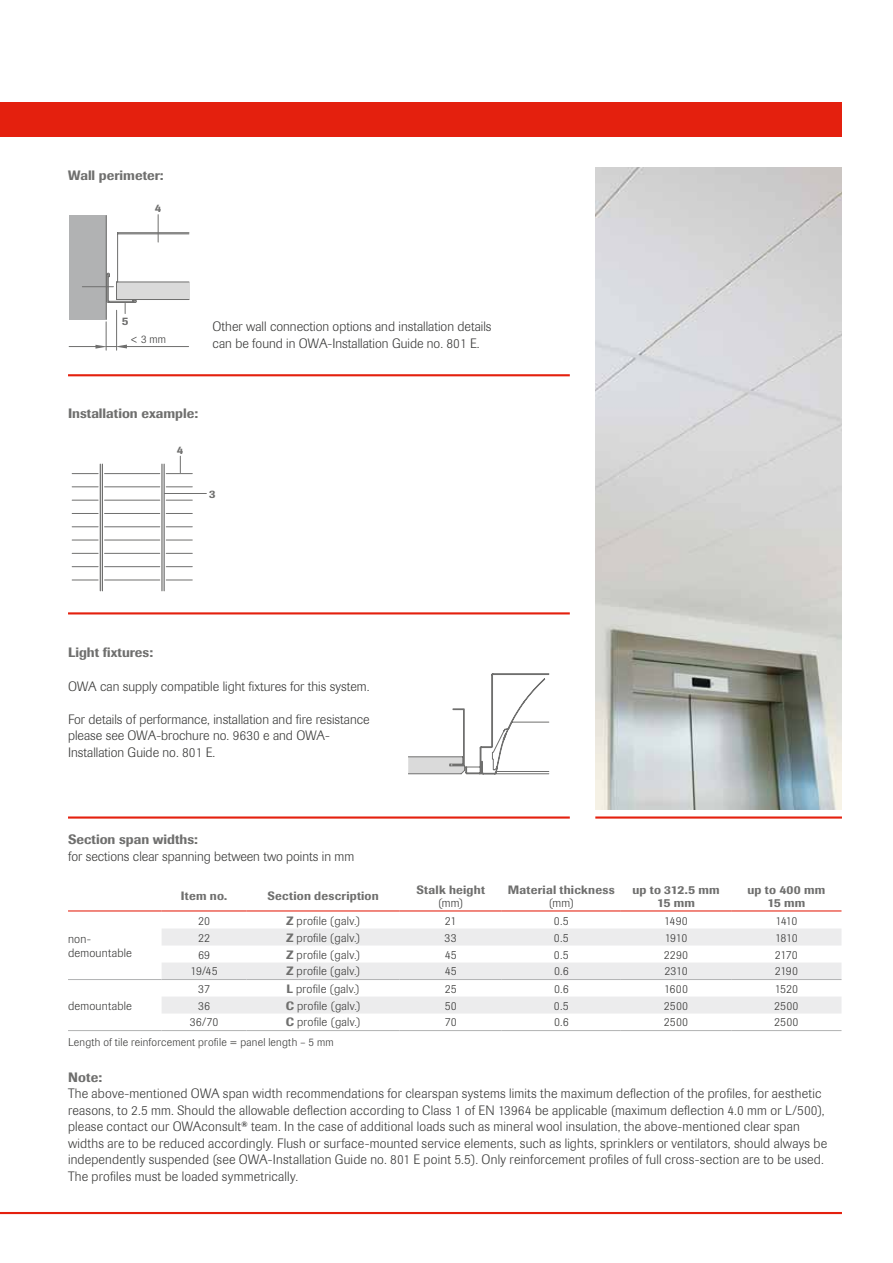
<style>
.page{position:relative;width:893px;height:1263px;background:#fff}
.page>*{position:absolute;margin:0;border:0;box-sizing:border-box;transform-origin:0 0}
.t1{font:300 13.5px/16.5px "Imago Pro";letter-spacing:.01em;color:#3b3b3a}
.t2{font:500 13.5px "Imago Pro";color:#6f6f6e}
.t3{font:300 12px/13.2px "Imago Pro";letter-spacing:.01em;color:#3b3b3a}
.t4{font:500 12px/13.2px "Imago Pro";letter-spacing:.015em;color:#6f6f6e;text-align:center}
.t5{font:300 11.25px "Imago Pro";letter-spacing:.02em;color:#3b3b3a}
.t6{font:500 11.25px "Imago Pro";color:#6f6f6e}
.s1{font-weight:500;color:#6f6f6e}
</style>
<div class="page">
<img style="left:595px;top:168px;width:247px;height:641px">
<hr style="left:595px;top:816px;width:247px;height:3px;background:#e4200e">
<hr style="left:0;top:1212px;width:842px;height:2px;background:#e4200e">
<div style="left:0;top:102px;width:842px;height:34px;background:#e4200e"></div>
<hr style="left:68px;top:374px;width:502px;height:2px;background:#e4200e">
<hr style="left:68px;top:612px;width:502px;height:2px;background:#e4200e">
<hr style="left:68px;top:816px;width:502px;height:3px;background:#e4200e">
<svg style="left:68px;top:214px;width:122px;height:137px"></svg>
<svg style="left:71px;top:455px;width:136px;height:137px"></svg>
<hr style="left:164px;top:493px;width:42px;height:1px;background:#6f6f6e">
<svg style="left:408px;top:673px;width:142px;height:102px"></svg>
<svg style="left:162px;top:929px;width:679px;height:84px;fill:#ececed"></svg>
<hr style="left:68px;top:910px;width:94px;height:1px;background:#e4200e">
<hr style="left:162px;top:910px;width:85px;height:1px;background:#e4200e">
<hr style="left:247px;top:910px;width:153px;height:1px;background:#e4200e">
<hr style="left:400px;top:910px;width:102px;height:1px;background:#e4200e">
<hr style="left:502px;top:910px;width:119px;height:1px;background:#e4200e">
<hr style="left:621px;top:910px;width:110px;height:1px;background:#e4200e">
<hr style="left:731px;top:910px;width:110px;height:1px;background:#e4200e">
<hr style="left:68px;top:979px;width:94px;height:1px;background:#b1b2b3">
<hr style="left:162px;top:979px;width:85px;height:1px;background:#b1b2b3">
<hr style="left:247px;top:979px;width:153px;height:1px;background:#b1b2b3">
<hr style="left:400px;top:979px;width:102px;height:1px;background:#b1b2b3">
<hr style="left:502px;top:979px;width:119px;height:1px;background:#b1b2b3">
<hr style="left:621px;top:979px;width:110px;height:1px;background:#b1b2b3">
<hr style="left:731px;top:979px;width:110px;height:1px;background:#b1b2b3">
<hr style="left:68px;top:1030px;width:94px;height:1px;background:#b1b2b3">
<hr style="left:162px;top:1030px;width:85px;height:1px;background:#b1b2b3">
<hr style="left:247px;top:1030px;width:153px;height:1px;background:#b1b2b3">
<hr style="left:400px;top:1030px;width:102px;height:1px;background:#b1b2b3">
<hr style="left:502px;top:1030px;width:119px;height:1px;background:#b1b2b3">
<hr style="left:621px;top:1030px;width:110px;height:1px;background:#b1b2b3">
<hr style="left:731px;top:1030px;width:110px;height:1px;background:#b1b2b3">
<p class="t2" style="left:68px;top:167px;width:97px">Wall perimeter:</p>
<p class="t6" style="left:155px;top:200px;width:8px">4</p>
<p class="t6" style="left:122px;top:313px;width:8px">5</p>
<p class="t5" style="left:130px;top:332px;width:37px">&lt; 3 mm</p>
<p class="t1" style="left:213px;top:318px;width:280px">Other wall connection options and installation details can be found in OWA-I nstallation Guide no. 801 E.</p>
<p class="t2" style="left:68px;top:405px;width:132px">Installation example:</p>
<p class="t6" style="left:177px;top:443px;width:8px">4</p>
<p class="t6" style="left:209px;top:486px;width:8px">3</p>
<p class="t2" style="left:68px;top:643px;width:86px">Light fixtures:</p>
<p class="t1" style="left:68px;top:677px;width:303px">OWA can supply compatible light fixtures for this system.</p>
<p class="t1" style="left:68px;top:710px;width:303px">For details of performance, installation and fire resistance please see OWA-brochure no. 9630 e and OWA-<br>I nstallation Guide no. 801 E.</p>
<p class="t2" style="left:68px;top:830px;width:131px">Section span widths:</p>
<p class="t1" style="left:68px;top:847px;width:288px">for sections clear spanning between two points in mm</p>
<p class="t4" style="left:181px;top:889px;width:48px">Item no.</p>
<p class="t4" style="left:267px;top:889px;width:113px">Section description</p>
<p class="t4" style="left:416px;top:882px;width:70px">Stalk height</p>
<p class="t3" style="left:438px;top:896px;width:27px">(mm)</p>
<p class="t4" style="left:508px;top:882px;width:108px">Material thickness</p>
<p class="t3" style="left:549px;top:896px;width:27px">(mm)</p>
<p class="t4" style="left:632px;top:882px;width:89px">up to 312.5 mm<br>15 mm</p>
<p class="t4" style="left:747px;top:882px;width:79px">up to 400 mm<br>15 mm</p>
<p class="t3" style="left:68px;top:932px;width:65px">non&shy;demountable</p>
<p class="t3" style="left:198px;top:913px;width:14px">20</p>
<p class="t3" style="left:286px;top:913px;width:76px"><span class="s1">Z</span> profile (galv.)</p>
<p class="t3" style="left:445px;top:913px;width:13px">21</p>
<p class="t3" style="left:554px;top:913px;width:16px">0.5</p>
<p class="t3" style="left:664px;top:913px;width:25px">1490</p>
<p class="t3" style="left:775px;top:913px;width:24px">1410</p>
<p class="t3" style="left:198px;top:930px;width:14px">22</p>
<p class="t3" style="left:286px;top:930px;width:76px"><span class="s1">Z</span> profile (galv.)</p>
<p class="t3" style="left:445px;top:930px;width:14px">33</p>
<p class="t3" style="left:554px;top:930px;width:16px">0.5</p>
<p class="t3" style="left:665px;top:930px;width:24px">1910</p>
<p class="t3" style="left:775px;top:930px;width:24px">1810</p>
<p class="t3" style="left:198px;top:947px;width:14px">69</p>
<p class="t3" style="left:286px;top:947px;width:76px"><span class="s1">Z</span> profile (galv.)</p>
<p class="t3" style="left:445px;top:947px;width:14px">45</p>
<p class="t3" style="left:554px;top:947px;width:16px">0.5</p>
<p class="t3" style="left:664px;top:947px;width:26px">2290</p>
<p class="t3" style="left:775px;top:947px;width:25px">2170</p>
<p class="t3" style="left:190px;top:964px;width:29px">19/45</p>
<p class="t3" style="left:286px;top:964px;width:76px"><span class="s1">Z</span> profile (galv.)</p>
<p class="t3" style="left:445px;top:964px;width:14px">45</p>
<p class="t3" style="left:554px;top:964px;width:16px">0.6</p>
<p class="t3" style="left:664px;top:964px;width:25px">2310</p>
<p class="t3" style="left:775px;top:964px;width:25px">2190</p>
<p class="t3" style="left:198px;top:982px;width:13px">37</p>
<p class="t3" style="left:287px;top:982px;width:75px"><span class="s1">L</span> profile (galv.)</p>
<p class="t3" style="left:445px;top:982px;width:13px">25</p>
<p class="t3" style="left:554px;top:982px;width:16px">0.6</p>
<p class="t3" style="left:664px;top:982px;width:25px">1600</p>
<p class="t3" style="left:775px;top:982px;width:25px">1520</p>
<p class="t3" style="left:198px;top:998px;width:14px">36</p>
<p class="t3" style="left:286px;top:998px;width:76px"><span class="s1">C</span> profile (galv.)</p>
<p class="t3" style="left:445px;top:998px;width:14px">50</p>
<p class="t3" style="left:554px;top:998px;width:16px">0.5</p>
<p class="t3" style="left:664px;top:998px;width:26px">2500</p>
<p class="t3" style="left:774px;top:998px;width:26px">2500</p>
<p class="t3" style="left:190px;top:1015px;width:30px">36/70</p>
<p class="t3" style="left:286px;top:1015px;width:76px"><span class="s1">C</span> profile (galv.)</p>
<p class="t3" style="left:445px;top:1015px;width:13px">70</p>
<p class="t3" style="left:554px;top:1015px;width:16px">0.6</p>
<p class="t3" style="left:664px;top:1015px;width:26px">2500</p>
<p class="t3" style="left:774px;top:1015px;width:26px">2500</p>
<p class="t5" style="left:68px;top:1035px;width:267px">Length of tile reinforcement profile = panel length – 5 mm</p>
<p class="t2" style="left:68px;top:1068px;width:36px">Note:</p>
<p class="t1" style="left:68px;top:1085px;width:761px">The above-mentioned OWA span width recommendations for clearspan systems limits the maximum deflection of the profiles, for aesthetic reasons, to 2.5 mm. Should the allowable deflection according to Class 1 of EN 13964 be applicable (maximum deflection 4.0 mm or L/500), please contact our OWAconsult<sup>®</sup> team. I n the case of additional loads such as mineral wool insulation, the above-mentioned clear span widths are to be reduced accordingly. Flush or surface-mounted service elements, such as lights, sprinklers or ventilators, should always be independently suspended (see OWA-I nstallation Guide no. 801 E point 5.5). Only reinforcement profiles of full cross-section are to be used.<br>The profiles must be loaded symmetrically.</p>
<p class="t3" style="left:68px;top:998px;width:65px">demountable</p>
</div>
